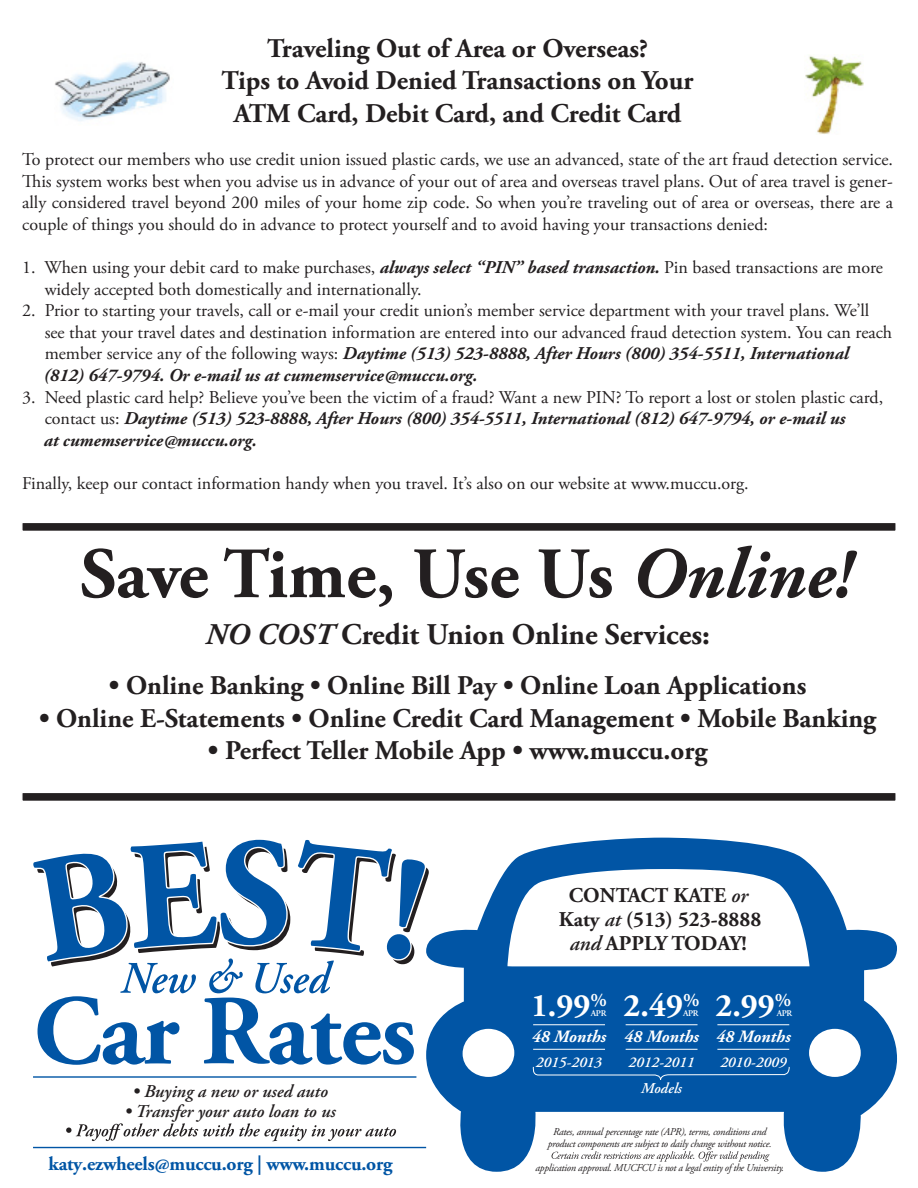
<style>
.page{position:relative;width:918px;height:1188px;background:#fff}
.page>*{position:absolute;margin:0;border:0;box-sizing:border-box;transform-origin:0 0}
.t1{font:700 72px "Adobe Garamond Pro";letter-spacing:-.01em;color:#231f20}
.t2{font:700 32.7px "Adobe Garamond Pro";color:#fff}
.t3{font:700 30px "Adobe Garamond Pro";color:#231f20}
.t4{font:700 27px "Adobe Garamond Pro";color:#231f20}
.t5{font:700 21px/24px "Adobe Garamond Pro";color:#231f20;text-align:center}
.t6{font:700 19.5px "Adobe Garamond Pro";letter-spacing:-.01em;color:#0155a5}
.t7{font:18px/21.6px "Adobe Garamond Pro";color:#231f20;text-align:justify}
.t8{font:italic 700 18px "Adobe Garamond Pro";color:#231f20}
.t9{font:italic 600 18px "Adobe Garamond Pro";color:#231f20}
.t10{font:italic 700 17.25px "Adobe Garamond Pro";color:#fff}
.t11{font:italic 600 15px/25.2px "Adobe Garamond Pro";color:#fff;text-align:center}
.t12{font:italic 10.5px/12px "Adobe Garamond Pro";letter-spacing:-.025em;color:#231f20;text-align:center}
.t13{font:600 8.7px "Adobe Garamond Pro";letter-spacing:-.05em;color:#fff}
.s1{font-weight:700;font-style:italic}
.s2{font-weight:400;font-style:normal}
.s3{font-style:italic}
.s4{font-weight:600;font-style:italic}
</style>
<div class="page">
<hr style="left:33px;top:1076px;width:383px;height:2px;background:#0155a5">
<hr style="left:33px;top:1147px;width:393px;height:1px;background:#0155a5">
<svg style="left:426px;top:838px;width:471px;height:334px;fill:#0155a5"></svg>
<svg style="left:507px;top:869px;width:303px;height:97px"></svg>
<div style="left:463px;top:1029px;width:51px;height:48px;background:#fff;border-radius:50%"></div>
<div style="left:809px;top:1029px;width:52px;height:48px;background:#fff;border-radius:50%"></div>
<svg style="left:66px;top:1123px;width:330px;height:18px"></svg>
<hr style="left:533px;top:1024px;width:72px;height:1px;background:#fff">
<hr style="left:533px;top:1049px;width:72px;height:1px;background:#fff">
<hr style="left:626px;top:1024px;width:72px;height:1px;background:#fff">
<hr style="left:626px;top:1049px;width:72px;height:1px;background:#fff">
<hr style="left:717px;top:1024px;width:72px;height:1px;background:#fff">
<hr style="left:717px;top:1049px;width:72px;height:1px;background:#fff">
<svg style="left:38px;top:964px;width:376px;height:101px"></svg>
<svg style="left:48px;top:838px;width:381px;height:126px"></svg>
<svg style="left:33px;top:839px;width:393px;height:122px"></svg>
<svg style="left:532px;top:1066px;width:258px;height:15px;background:#1260ab"></svg>
<div style="left:22px;top:522px;width:874px;height:9px;background:#231f20"></div>
<div style="left:21px;top:522px;width:876px;height:10px;border:2px solid #fff"></div>
<div style="left:22px;top:792px;width:874px;height:9px;background:#231f20"></div>
<div style="left:21px;top:792px;width:876px;height:10px;border:2px solid #fff"></div>
<img style="left:805px;top:54px;width:59px;height:81px">
<img style="left:55px;top:62px;width:115px;height:59px">
<p class="t4" style="left:267px;top:33px;width:382px">Traveling Out of Area or Overseas?</p>
<p class="t4" style="left:222px;top:65px;width:473px">Tips to Avoid Denied Transactions on Your</p>
<p class="t4" style="left:234px;top:98px;width:449px">ATM Card, Debit Card, and Credit Card</p>
<p class="t7" style="left:22px;top:149px;width:873px">To protect our members who use credit union issued plastic cards, we use an advanced, state of the art fraud detection service.<br>This system works best when you advise us in advance of your out of area and overseas travel plans. Out of area travel is gener&shy;ally considered travel beyond 200 miles of your home zip code. So when you’re traveling out of area or overseas, there are a couple of things you should do in advance to protect yourself and to avoid having your transactions denied:</p>
<p class="t7" style="left:22px;top:257px;width:862px">1. When using your debit card to make purchases, <span class="s1">always select “PIN” based transaction.</span> Pin based transactions are more</p>
<p class="t7" style="left:45px;top:279px;width:379px">widely accepted both domestically and internationally.</p>
<p class="t7" style="left:22px;top:300px;width:849px">2. Prior to starting your travels, call or e-mail your credit union’s member service department with your travel plans. We’ll</p>
<p class="t7" style="left:45px;top:322px;width:849px">see that your travel dates and destination information are entered into our advanced fraud detection system. You can reach</p>
<p class="t8" style="left:45px;top:343px;width:806px"><span class="s2">member service any of the following ways:</span> Daytime (513) 523-8888, After Hours (800) 354-5511, International</p>
<p class="t8" style="left:44px;top:365px;width:435px">(812) 647-9794. Or e-mail us at cumemservice@muccu.org.</p>
<p class="t7" style="left:22px;top:387px;width:863px">3. Need plastic card help? Believe you’ve been the victim of a fraud? Want a new PIN? To report a lost or stolen plastic card,</p>
<p class="t8" style="left:45px;top:408px;width:802px"><span class="s2">contact us:</span> Daytime (513) 523-8888, After Hours (800) 354-5511, International (812) 647-9794, or e-mail us</p>
<p class="t8" style="left:44px;top:430px;width:214px">at cumemservice@muccu.org.</p>
<p class="t7" style="left:22px;top:473px;width:728px">Finally, keep our contact information handy when you travel. It’s also on our website at www.muccu.org.</p>
<p class="t1" style="left:80px;top:532px;width:774px">Save Time, Use Us <span class="s3">Online!</span></p>
<p class="t3" style="left:205px;top:617px;width:506px"><span class="s3">NO COST</span> Credit Union Online Services:</p>
<p class="t4" style="left:109px;top:670px;width:699px">• Online Banking • Online Bill Pay • Online Loan Applications</p>
<p class="t4" style="left:39px;top:702px;width:839px">• Online E-Statements • Online Credit Card Management • Mobile Banking</p>
<p class="t4" style="left:208px;top:735px;width:501px">• Perfect Teller Mobile App • www.muccu.org</p>
<p class="t9" style="left:132px;top:1081px;width:197px">• Buying a new or used auto</p>
<p class="t9" style="left:125px;top:1101px;width:213px">• Transfer your auto loan to us</p>
<p class="t6" style="left:48px;top:1153px;width:346px">katy.ezwheels@muccu.org | www.muccu.org</p>
<p class="t5" style="left:559px;top:883px;width:204px">CONTACT KATE <span class="s4">or<br></span>Katy <span class="s4">at</span> (513) 523-8888 <span class="s4">and</span> APPLY TODAY!</p>
<p class="t2" style="left:531px;top:987px;width:77px">1.99<sup>%</sup></p>
<p class="t10" style="left:532px;top:1027px;width:76px">48 Months</p>
<p class="t11" style="left:536px;top:1051px;width:67px">2015-2013</p>
<p class="t2" style="left:624px;top:987px;width:77px">2.49<sup>%</sup></p>
<p class="t10" style="left:624px;top:1027px;width:76px">48 Months</p>
<p class="t11" style="left:629px;top:1051px;width:67px">2012-2011<br>Models</p>
<p class="t2" style="left:715px;top:987px;width:77px">2.99<sup>%</sup></p>
<p class="t10" style="left:716px;top:1027px;width:76px">48 Months</p>
<p class="t11" style="left:720px;top:1051px;width:67px">2010-2009</p>
<p class="t13" style="left:591px;top:1008px;width:17px">APR</p>
<p class="t13" style="left:683px;top:1008px;width:17px">APR</p>
<p class="t13" style="left:777px;top:1008px;width:17px">APR</p>
<p class="t12" style="left:548px;top:1126px;width:226px">Rates, annual percentage rate (APR), terms, conditions and product components are subject to daily change without notice.</p>
<p class="t12" style="left:536px;top:1162px;width:250px">application approval. MUCFCU is not a legal entity of the University.</p>
</div>
